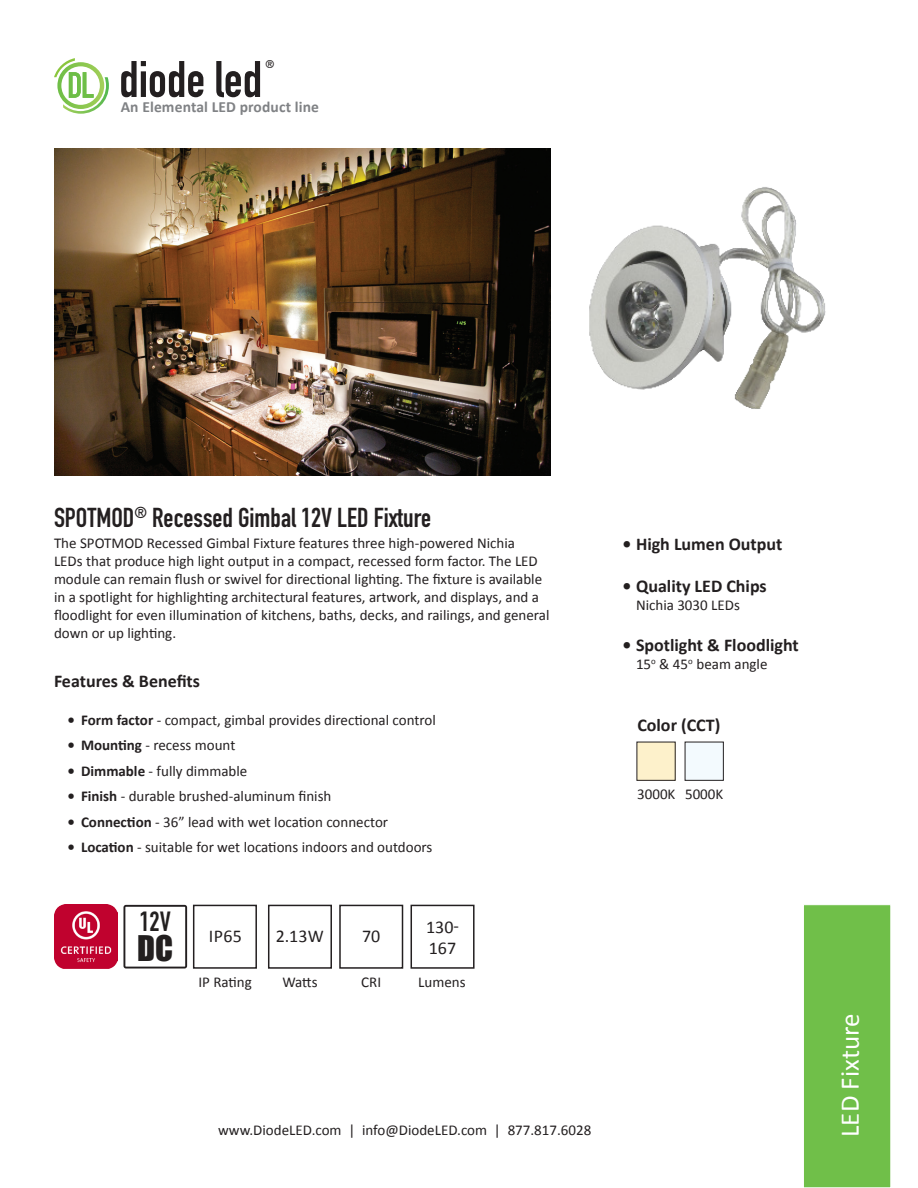
<style>
.page{position:relative;width:918px;height:1188px;background:#fff}
.page>*{position:absolute;margin:0;border:0;box-sizing:border-box;transform-origin:0 0}
.t1{font:50.55px "DIN Engschrift";color:#231f20}
.t2{font:32.4px "Impact";color:#221f1f}
.t3{font:27.3px "DIN Engschrift";color:#221f1f}
.t4{font:27px "DIN Engschrift";color:#231f20}
.t5{font:27px "Calibri";color:#fff}
.t6{font:700 18px "Calibri";color:#231f20}
.t7{font:18px/21.6px "Calibri";color:#231f20}
.t8{font:700 15.6px "Calibri";letter-spacing:.01em;color:#808285}
.t9{font:15px/18px "Calibri";color:#231f20}
.t10{font:11.1px "DIN Engschrift";color:#231f20}
.s1{font-weight:700}
</style>
<div class="page">
<div style="left:803px;top:904px;width:88px;height:284px;background:#70bf49;border:1px solid #fff"></div>
<img style="left:61px;top:66px;width:42px;height:35px">
<svg style="left:54px;top:58px;width:40px;height:40px"></svg>
<img style="left:63px;top:77px;width:46px;height:37px">
<div style="left:193px;top:905px;width:64px;height:64px;border:2px solid #231f20"></div>
<div style="left:268px;top:905px;width:64px;height:64px;border:2px solid #231f20"></div>
<div style="left:339px;top:905px;width:64px;height:64px;border:2px solid #231f20"></div>
<div style="left:411px;top:905px;width:64px;height:64px;border:2px solid #231f20"></div>
<img style="left:589px;top:187px;width:237px;height:222px">
<div style="left:637px;top:742px;width:38px;height:38px;background:#fdf1cb"></div>
<div style="left:685px;top:742px;width:38px;height:38px;background:#f3fafe"></div>
<div style="left:685px;top:742px;width:39px;height:39px;border:1px solid #231f20"></div>
<img style="left:54px;top:904px;width:64px;height:64px">
<svg style="left:123px;top:905px;width:64px;height:64px"></svg>
<img style="left:54px;top:148px;width:497px;height:328px">
<h1 class="t1" style="left:119px;top:50px;width:145px">diode led</h1>
<p class="t10" style="left:266px;top:58px;width:10px">®</p>
<p class="t8" style="left:121px;top:97px;width:200px">An Elemental LED product line</p>
<p class="t4" style="left:54px;top:502px;width:379px">SPOTMOD<sup>®</sup> Recessed Gimbal 12V LED Fixture</p>
<p class="t9" style="left:54px;top:534px;width:497px">The SPOTMOD Recessed Gimbal Fixture features three high-powered Nichia<br>LEDs that produce high light output in a compact, recessed form factor. The LED module can remain flush or swivel for directional lighting. The fixture is available in a spotlight for highlighting architectural features, artwork, and displays, and a floodlight for even illumination of kitchens, baths, decks, and railings, and general down or up lighting.</p>
<p class="t6" style="left:54px;top:669px;width:148px">Features &amp; Benefits</p>
<p class="t9" style="left:68px;top:711px;width:370px"><span class="s1">• Form factor</span> - compact, gimbal provides directional control</p>
<p class="t9" style="left:68px;top:736px;width:169px"><span class="s1">• Mounting</span> - recess mount</p>
<p class="t9" style="left:68px;top:762px;width:181px"><span class="s1">• Dimmable</span> - fully dimmable</p>
<p class="t9" style="left:68px;top:787px;width:265px"><span class="s1">• Finish</span> - durable brushed-aluminum finish</p>
<p class="t9" style="left:68px;top:813px;width:322px"><span class="s1">• Connection</span> - 36” lead with wet location connector</p>
<p class="t9" style="left:68px;top:838px;width:367px"><span class="s1">• Location</span> - suitable for wet locations indoors and outdoors</p>
<p class="t3" style="left:139px;top:905px;width:33px">12V</p>
<p class="t2" style="left:137px;top:923px;width:37px">DC</p>
<p class="t7" style="left:209px;top:925px;width:35px">IP65</p>
<p class="t9" style="left:198px;top:973px;width:55px">IP Rating</p>
<p class="t7" style="left:276px;top:925px;width:50px">2.13W</p>
<p class="t9" style="left:282px;top:973px;width:37px">Watts</p>
<p class="t7" style="left:362px;top:925px;width:20px">70</p>
<p class="t9" style="left:361px;top:973px;width:21px">CRI</p>
<p class="t7" style="left:426px;top:916px;width:34px">130-<br>167</p>
<p class="t9" style="left:418px;top:973px;width:49px">Lumens</p>
<p class="t6" style="left:622px;top:533px;width:161px">• High Lumen Output</p>
<p class="t6" style="left:622px;top:574px;width:146px">• Quality LED Chips</p>
<p class="t9" style="left:636px;top:596px;width:105px">Nichia 3030 LEDs</p>
<p class="t6" style="left:622px;top:633px;width:178px">• Spotlight &amp; Floodlight</p>
<p class="t9" style="left:636px;top:655px;width:133px">15<sup>o</sup> &amp; 45<sup>o</sup> beam angle</p>
<p class="t6" style="left:637px;top:713px;width:85px">Color (CCT)</p>
<p class="t9" style="left:637px;top:785px;width:40px">3000K</p>
<p class="t9" style="left:685px;top:785px;width:40px">5000K</p>
<p class="t9" style="left:218px;top:1121px;width:375px">www.DiodeLED.com | info@DiodeLED.com | 877.817.6028</p>
<p class="t5" style="left:833px;top:1137px;width:125px;rotate:-90deg">LED Fixture</p>
</div>
